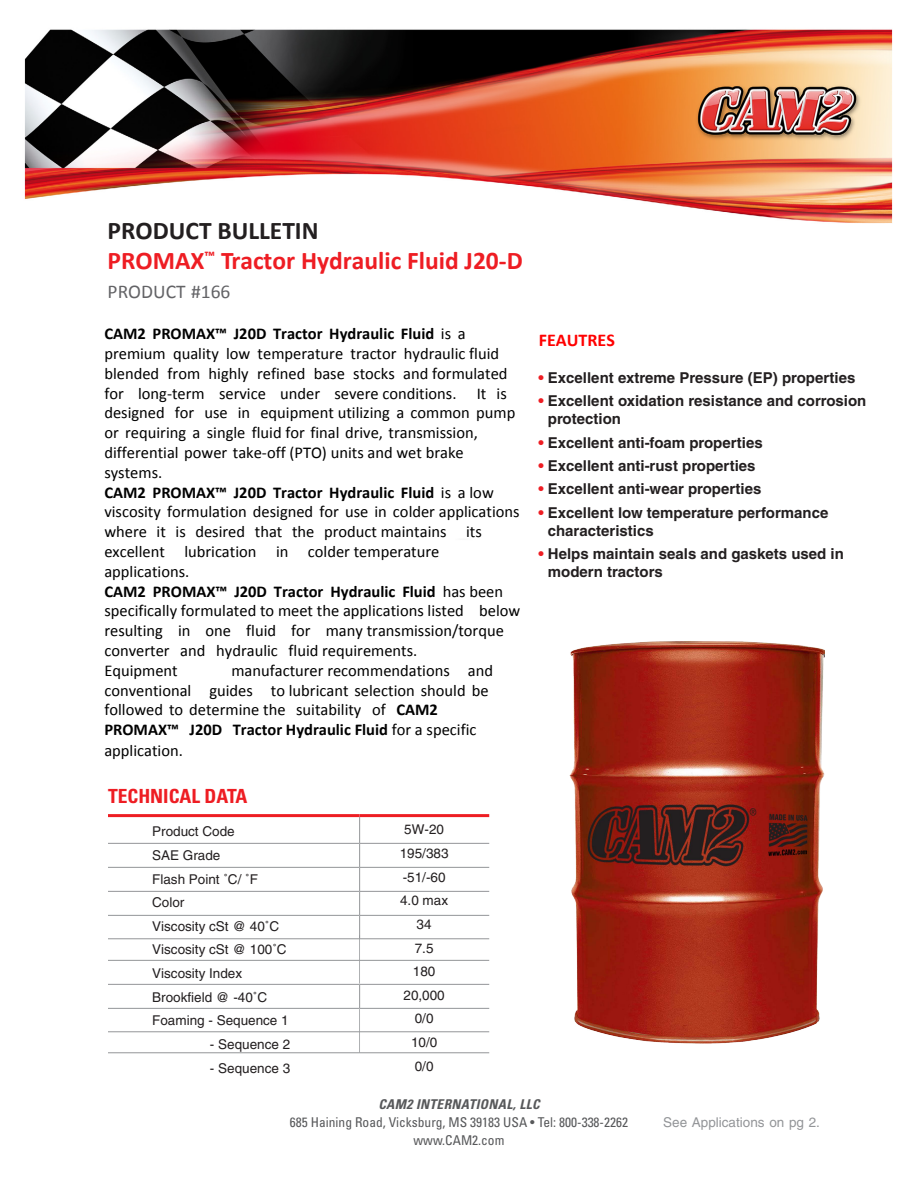
<style>
.page{position:relative;width:918px;height:1188px;background:#fff}
.page>*{position:absolute;margin:0;border:0;box-sizing:border-box;transform-origin:0 0}
.t1{font:700 25.5px/30.5px "Calibri";color:#ee1d23}
.t2{font:700 condensed 19.5px "Univers";color:#ee1d23}
.t3{font:19.5px "Calibri";color:#636366}
.t4{font:700 18px "Calibri";color:#f00}
.t5{font:16.5px/19.8px "Calibri";color:#000}
.copy{font:700 15px/18px "Helvetica";color:#231f20}
.t6{font:13.5px/23.7px "Helvetica LT Std";color:#231f20}
.t7{font:condensed 13.5px/18px "Univers";color:#57585a;text-align:center}
.t8{font:italic 700 condensed 13.5px "Univers";letter-spacing:.025em;color:#57585a}
.Product_text_white{font:13.5px "Helvetica";color:#939598}
.s1{color:#231f20}
.s2{font-weight:700}
.s3{color:#ee1d23}
</style>
<div class="page">
<img style="left:24px;top:29px;width:869px;height:1025px">
<hr style="left:108px;top:843px;width:252px;height:1px;background:#939598">
<hr style="left:360px;top:843px;width:129px;height:1px;background:#939598">
<hr style="left:108px;top:867px;width:252px;height:1px;background:#939598">
<hr style="left:360px;top:867px;width:129px;height:1px;background:#939598">
<hr style="left:108px;top:891px;width:252px;height:1px;background:#939598">
<hr style="left:360px;top:891px;width:129px;height:1px;background:#939598">
<hr style="left:108px;top:915px;width:252px;height:1px;background:#939598">
<hr style="left:360px;top:915px;width:129px;height:1px;background:#939598">
<hr style="left:108px;top:938px;width:252px;height:1px;background:#939598">
<hr style="left:360px;top:938px;width:129px;height:1px;background:#939598">
<hr style="left:108px;top:814px;width:252px;height:3px;background:#ee1d23">
<hr style="left:360px;top:814px;width:129px;height:3px;background:#ee1d23">
<svg style="left:359px;top:817px;width:1px;height:118px"></svg>
<img style="left:564px;top:639px;width:260px;height:410px">
<hr style="left:108px;top:960px;width:252px;height:1px;background:#939598">
<hr style="left:360px;top:960px;width:129px;height:1px;background:#939598">
<hr style="left:108px;top:984px;width:252px;height:1px;background:#939598">
<hr style="left:360px;top:984px;width:129px;height:1px;background:#939598">
<hr style="left:108px;top:1008px;width:252px;height:1px;background:#939598">
<hr style="left:360px;top:1008px;width:129px;height:1px;background:#939598">
<hr style="left:108px;top:1031px;width:252px;height:1px;background:#939598">
<hr style="left:360px;top:1031px;width:129px;height:1px;background:#939598">
<hr style="left:359px;top:935px;width:1px;height:49px;background:#939598">
<svg style="left:359px;top:985px;width:1px;height:23px"></svg>
<hr style="left:359px;top:1009px;width:1px;height:44px;background:#939598">
<hr style="left:108px;top:1052px;width:252px;height:1px;background:#939598">
<hr style="left:360px;top:1052px;width:129px;height:1px;background:#939598">
<h1 class="t1" style="left:108px;top:215px;width:417px"><span class="s1">PRODUCT BULLETIN<br></span>PROMAX<sup>™</sup> Tractor Hydraulic Fluid J20-D</h1>
<p class="t3" style="left:108px;top:280px;width:124px">PRODUCT #166</p>
<p class="t5" style="left:104px;top:324px;width:417px"><span class="s2">CAM2 PROMAX™ J20D Tractor Hydraulic Fluid</span> is a premium quality low temperature tractor hydraulic fluid blended from highly refined base stocks and formulated for long-term service under severe conditions. It is designed for use in equipment utilizing a common pump or requiring a single fluid for final drive, transmission, differential power take-off (PTO) units and wet brake systems.<br><span class="s2">CAM2 PROMAX™ J20D Tractor Hydraulic Fluid</span> is a low viscosity formulation designed for use in colder applications where it is desired that the product maintains its excellent lubrication in colder temperature applications.<br><span class="s2">CAM2 PROMAX™ J20D Tractor Hydraulic Fluid</span> has been specifically formulated to meet the applications listed below resulting in one fluid for many transmission/torque converter and hydraulic fluid requirements.<br>Equipment</p>
<p class="t5" style="left:104px;top:660px;width:390px;text-indent:127px">manufacturer recommendations and conventional guides to lubricant selection should be followed to determine the suitability of <span class="s2">CAM2<br>PROMAX™ J20D Tractor Hydraulic Fluid</span> for a specific application.</p>
<p class="t2" style="left:108px;top:784px;width:141px">TECHNICAL DATA</p>
<p class="t6" style="left:152px;top:820px;width:138px">Product Code<br>SAE Grade<br>Flash Point ˚C/ ˚F<br>Color<br>Viscosity cSt @ 40˚C<br>Viscosity cSt @ 100˚C<br>Viscosity Index<br>Brookfield @ -40˚C<br>Foaming - Sequence 1</p>
<p class="t6" style="left:210px;top:1032px;width:82px">- Sequence 2</p>
<p class="t6" style="left:210px;top:1056px;width:82px">- Sequence 3</p>
<p class="t6" style="left:400px;top:818px;width:50px;text-align:center">5W-20<br>195/383 -51/-60<br>4.0 max<br>34<br>7.5<br>180<br>20,000<br>0/0<br>10/0<br>0/0</p>
<p class="t4" style="left:539px;top:328px;width:78px">FEAUTRES</p>
<p class="copy" style="left:539px;top:368px;width:318px"><span class="s3">•</span> Excellent extreme Pressure (EP) properties</p>
<p class="copy" style="left:548px;top:392px;width:320px;text-indent:-9px"><span class="s3">•</span> Excellent oxidation resistance and corrosion protection</p>
<p class="copy" style="left:539px;top:433px;width:226px"><span class="s3">•</span> Excellent anti-foam properties</p>
<p class="copy" style="left:539px;top:456px;width:218px"><span class="s3">•</span> Excellent anti-rust properties</p>
<p class="copy" style="left:539px;top:480px;width:224px"><span class="s3">•</span> Excellent anti-wear properties</p>
<p class="copy" style="left:548px;top:503px;width:282px;text-indent:-9px"><span class="s3">•</span> Excellent low temperature performance characteristics</p>
<p class="copy" style="left:548px;top:545px;width:297px;text-indent:-9px"><span class="s3">•</span> Helps maintain seals and gaskets used in modern tractors</p>
<p class="t8" style="left:378px;top:1096px;width:163px">CAM2 INTERNATIONAL, LLC</p>
<p class="t7" style="left:290px;top:1113px;width:340px">685 Haining Road, Vicksburg, MS 39183 USA • Tel: 800-338-2262 www.CAM2.com</p>
<p class="Product_text_white" style="left:663px;top:1114px;width:158px">See Applications on pg 2.</p>
</div>
